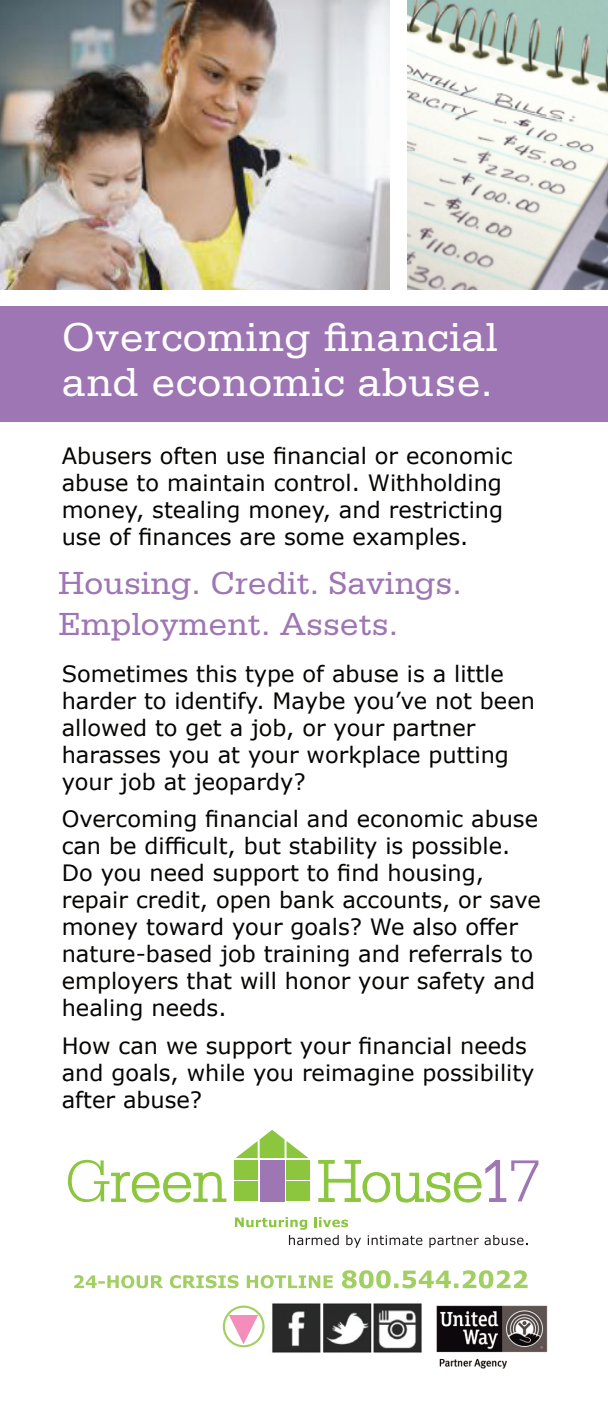
<style>
.page{position:relative;width:608px;height:1418px;background:#fff}
.page>*{position:absolute;margin:0;border:0;box-sizing:border-box;transform-origin:0 0}
.t1{font:42.75px/45px "Serifa Std";letter-spacing:.01em;color:#fff}
.t2{font:33.75px/40.5px "Serifa Std";color:#9e76b3}
.t3{font:22.5px/27px "Verdana";color:#060504}
</style>
<div class="page">
<svg style="left:74px;top:1270px;width:453px;height:18px"></svg>
<div style="left:223px;top:1305px;width:41px;height:42px;border:2px solid #a2cf62;border-radius:50%"></div>
<svg style="left:229px;top:1315px;width:29px;height:29px"></svg>
<svg style="left:68px;top:1159px;width:158px;height:43px"></svg>
<svg style="left:318px;top:1160px;width:220px;height:42px"></svg>
<div style="left:234px;top:1159px;width:24px;height:20px;background:#8bc63e"></div>
<div style="left:259px;top:1159px;width:25px;height:42px;background:#9e76b3"></div>
<div style="left:286px;top:1159px;width:24px;height:20px;background:#8bc63e"></div>
<svg style="left:236px;top:1130px;width:72px;height:28px"></svg>
<div style="left:234px;top:1181px;width:24px;height:20px;background:#8bc63e"></div>
<div style="left:286px;top:1181px;width:24px;height:20px;background:#8bc63e"></div>
<svg style="left:235px;top:1217px;width:72px;height:12px"></svg>
<svg style="left:314px;top:1217px;width:34px;height:10px"></svg>
<svg style="left:289px;top:1235px;width:49px;height:10px"></svg>
<svg style="left:346px;top:1235px;width:15px;height:12px"></svg>
<svg style="left:367px;top:1235px;width:55px;height:10px"></svg>
<svg style="left:429px;top:1235px;width:49px;height:12px"></svg>
<svg style="left:484px;top:1235px;width:43px;height:10px"></svg>
<img style="left:436px;top:1305px;width:111px;height:64px">
<img style="left:272px;top:1303px;width:150px;height:50px">
<img style="left:0;top:0;width:389px;height:289px">
<img style="left:407px;top:0;width:201px;height:289px">
<div style="left:0;top:306px;width:608px;height:116px;background:#9e76b3"></div>
<h1 class="t1" style="left:62px;top:314px;width:437px">Overcoming financial and economic abuse.</h1>
<p class="t3" style="left:62px;top:442px;width:452px">Abusers often use financial or economic abuse to maintain control. Withholding money, stealing money, and restricting use of finances are some examples.</p>
<h2 class="t2" style="left:58px;top:563px;width:405px">Housing. Credit. Savings.<br>Employment. Assets.</h2>
<p class="t3" style="left:62px;top:660px;width:474px">Sometimes this type of abuse is a little harder to identify. Maybe you’ve not been allowed to get a job, or your partner harasses you at your workplace putting your job at jeopardy?</p>
<p class="t3" style="left:62px;top:805px;width:480px">Overcoming financial and economic abuse can be difficult, but stability is possible.<br>Do you need support to find housing, repair credit, open bank accounts, or save money toward your goals? We also offer nature-based job training and referrals to employers that will honor your safety and healing needs.</p>
<p class="t3" style="left:62px;top:1031px;width:474px">How can we support your financial needs and goals, while you reimagine possibility after abuse?</p>
</div>
